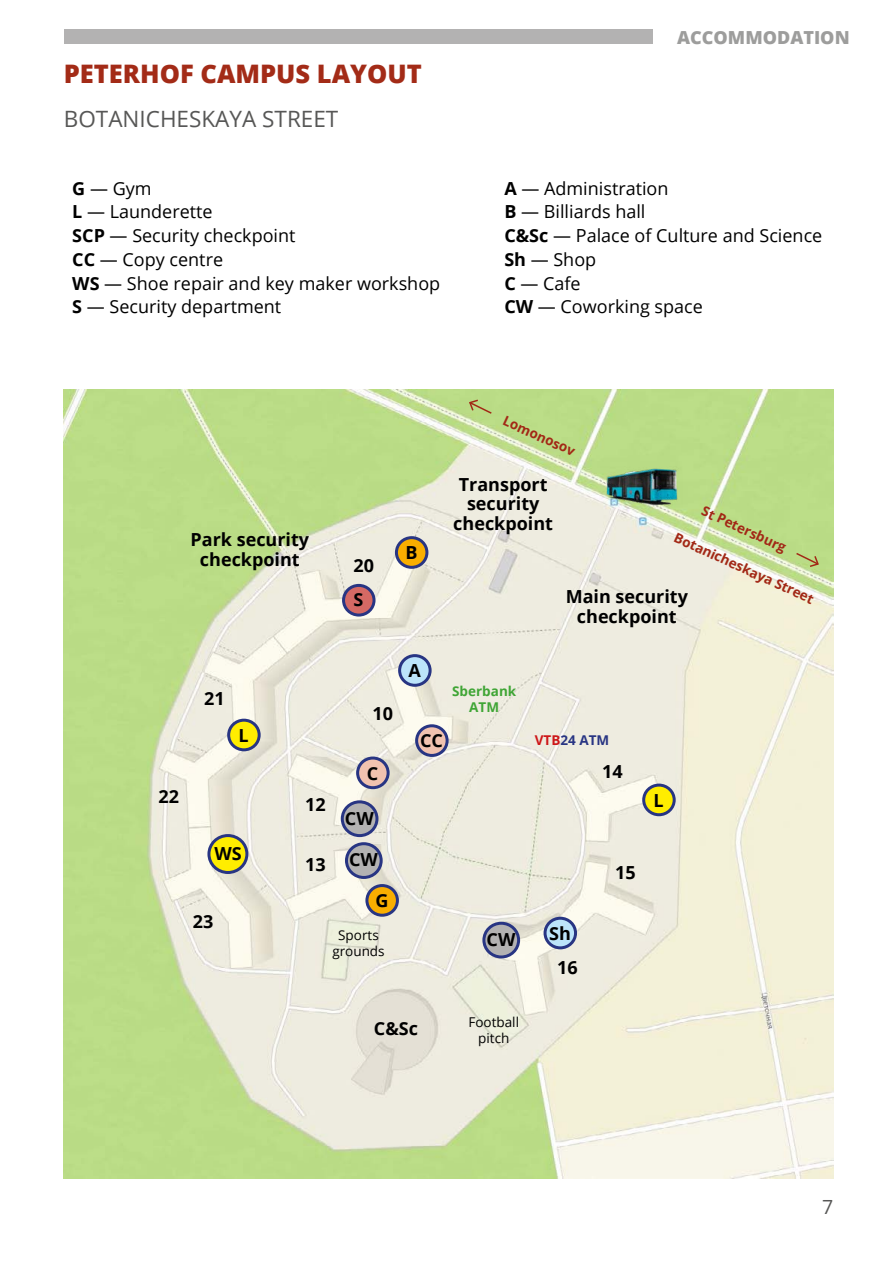
<style>
.page{position:relative;width:893px;height:1263px;background:#fff}
.page>*{position:absolute;margin:0;border:0;box-sizing:border-box;transform-origin:0 0}
.t1{font:800 25.5px "Open Sans";color:#a32b17}
.t2{font:22.5px "Open Sans";color:#575756}
.t3{font:19.5px "Open Sans";color:#575756}
.t4{font:18px/23.7px "Open Sans";color:#000}
.t5{font:700 18px/19.5px "Open Sans";color:#000;text-align:center}
.t6{font:800 18px "Open Sans";color:#9d9d9c}
.t7{font:700 13.5px "Open Sans";color:#a22816}
.t8{font:13.5px/16.5px "Open Sans";color:#000;text-align:center}
.t9{font:700 13.5px/16.5px "Open Sans";color:#3fa535;text-align:center}
.t10{font:700 13.5px "Open Sans";color:#283583}
.s1{font-weight:700}
.s2{color:#cd1719}
</style>
<div class="page">
<div style="left:64px;top:29px;width:589px;height:15px;background:#b3b2b2"></div>
<svg style="left:63px;top:999px;width:16px;height:180px"></svg>
<img style="left:64px;top:389px;width:769px;height:789px">
<div style="left:342px;top:802px;width:35px;height:34px;background:#b3b2b2;border-radius:50%"></div>
<div style="left:341px;top:800px;width:37px;height:37px;border:3px solid #283583;border-radius:50%"></div>
<div style="left:346px;top:844px;width:35px;height:33px;background:#b3b2b2;border-radius:50%"></div>
<div style="left:345px;top:842px;width:38px;height:37px;border:3px solid #283583;border-radius:50%"></div>
<div style="left:484px;top:923px;width:35px;height:34px;background:#b3b2b2;border-radius:50%"></div>
<div style="left:482px;top:922px;width:38px;height:36px;border:3px solid #283583;border-radius:50%"></div>
<div style="left:545px;top:918px;width:30px;height:30px;background:#bce4fa;border-radius:50%"></div>
<div style="left:544px;top:917px;width:33px;height:32px;border:3px solid #283583;border-radius:50%"></div>
<div style="left:400px;top:656px;width:30px;height:29px;background:#bce4fa;border-radius:50%"></div>
<div style="left:398px;top:654px;width:34px;height:33px;border:3px solid #283583;border-radius:50%"></div>
<div style="left:358px;top:758px;width:30px;height:30px;background:#f1c2af;border-radius:50%"></div>
<div style="left:356px;top:756px;width:34px;height:33px;border:3px solid #283583;border-radius:50%"></div>
<div style="left:417px;top:726px;width:30px;height:29px;background:#f1c2af;border-radius:50%"></div>
<div style="left:415px;top:724px;width:34px;height:33px;border:3px solid #283583;border-radius:50%"></div>
<div style="left:644px;top:785px;width:30px;height:30px;background:#ffed00;border-radius:50%"></div>
<div style="left:642px;top:783px;width:34px;height:33px;border:3px solid #283583;border-radius:50%"></div>
<div style="left:367px;top:885px;width:30px;height:30px;background:#f9ae00;border-radius:50%"></div>
<div style="left:365px;top:884px;width:34px;height:33px;border:3px solid #283583;border-radius:50%"></div>
<div style="left:396px;top:538px;width:31px;height:29px;background:#f9ae00;border-radius:50%"></div>
<div style="left:395px;top:536px;width:33px;height:33px;border:3px solid #283583;border-radius:50%"></div>
<div style="left:344px;top:585px;width:30px;height:30px;background:#d56964;border-radius:50%"></div>
<div style="left:342px;top:584px;width:34px;height:32px;border:3px solid #283583;border-radius:50%"></div>
<div style="left:229px;top:720px;width:30px;height:30px;background:#ffed00;border-radius:50%"></div>
<div style="left:227px;top:719px;width:34px;height:32px;border:3px solid #283583;border-radius:50%"></div>
<div style="left:209px;top:835px;width:38px;height:37px;background:#ffed00;border-radius:50%"></div>
<div style="left:207px;top:834px;width:41px;height:40px;border:3px solid #283583;border-radius:50%"></div>
<img style="left:600px;top:466px;width:82px;height:41px">
<svg style="left:795px;top:551px;width:25px;height:17px"></svg>
<svg style="left:468px;top:398px;width:25px;height:17px"></svg>
<h1 class="t1" style="left:64px;top:55px;width:360px">PETERHOF CAMPUS LAYOUT</h1>
<p class="t2" style="left:64px;top:104px;width:276px">BOTANICHESKAYA STREET</p>
<p class="t4" style="left:72px;top:176px;width:369px"><span class="s1">G</span> — Gym<br><span class="s1">L</span> — Launderette<br><span class="s1">SCP</span> — Security checkpoint<br><span class="s1">CC</span> — Copy centre<br><span class="s1">WS</span> — Shoe repair and key maker workshop<br><span class="s1">S</span> — Security department</p>
<p class="t6" style="left:677px;top:23px;width:174px">ACCOMMODATION</p>
<p class="t4" style="left:504px;top:176px;width:319px"><span class="s1">А</span> — Administration<br><span class="s1">B</span> — Billiards hall<br><span class="s1">C&amp;Sc</span> — Palace of Culture and Science<br><span class="s1">Sh</span> — Shop<br><span class="s1">C</span> — Cafe<br><span class="s1">CW</span> — Coworking space</p>
<p class="t5" style="left:191px;top:529px;width:120px">Park security checkpoint</p>
<p class="t5" style="left:353px;top:555px;width:22px">20</p>
<p class="t5" style="left:354px;top:589px;width:11px">S</p>
<p class="t5" style="left:405px;top:542px;width:14px">B</p>
<p class="t7" style="left:507px;top:411px;width:79px;rotate:24deg">Lomonosov</p>
<p class="t5" style="left:453px;top:474px;width:101px">Transport security checkpoint</p>
<p class="t7" style="left:706px;top:502px;width:93px;rotate:24deg">St Petersburg</p>
<p class="t7" style="left:678px;top:528px;width:154px;rotate:24deg">Botanicheskaya Street</p>
<p class="t5" style="left:566px;top:587px;width:124px">Main security checkpoint</p>
<p class="t5" style="left:158px;top:786px;width:22px">22</p>
<p class="t5" style="left:204px;top:688px;width:22px">21</p>
<p class="t5" style="left:239px;top:725px;width:12px">L</p>
<p class="t5" style="left:215px;top:843px;width:29px">WS</p>
<p class="t5" style="left:193px;top:911px;width:22px">23</p>
<p class="t5" style="left:373px;top:703px;width:22px">10</p>
<p class="t5" style="left:305px;top:795px;width:22px">12</p>
<p class="t5" style="left:305px;top:854px;width:22px">13</p>
<p class="t5" style="left:367px;top:763px;width:13px">C</p>
<p class="t5" style="left:345px;top:808px;width:30px">CW</p>
<p class="t5" style="left:349px;top:850px;width:30px">CW</p>
<p class="t5" style="left:375px;top:890px;width:15px">G</p>
<p class="t8" style="left:332px;top:926px;width:54px">Sports grounds</p>
<p class="t5" style="left:408px;top:660px;width:14px">А</p>
<p class="t5" style="left:420px;top:730px;width:24px">CC</p>
<p class="t9" style="left:452px;top:682px;width:66px">Sberbank<br>ATM</p>
<p class="t10" style="left:535px;top:730px;width:76px"><span class="s2">VTB</span>24 ATM</p>
<p class="t5" style="left:602px;top:761px;width:22px">14</p>
<p class="t5" style="left:486px;top:929px;width:30px">CW</p>
<p class="t5" style="left:549px;top:923px;width:23px">Sh</p>
<p class="t5" style="left:557px;top:957px;width:22px">16</p>
<p class="t5" style="left:615px;top:862px;width:22px">15</p>
<p class="t5" style="left:654px;top:790px;width:12px">L</p>
<p class="t5" style="left:374px;top:1019px;width:46px">C&amp;Sc</p>
<p class="t8" style="left:468px;top:1013px;width:52px">Football pitch</p>
<p class="t3" style="left:822px;top:1194px;width:13px">7</p>
</div>
